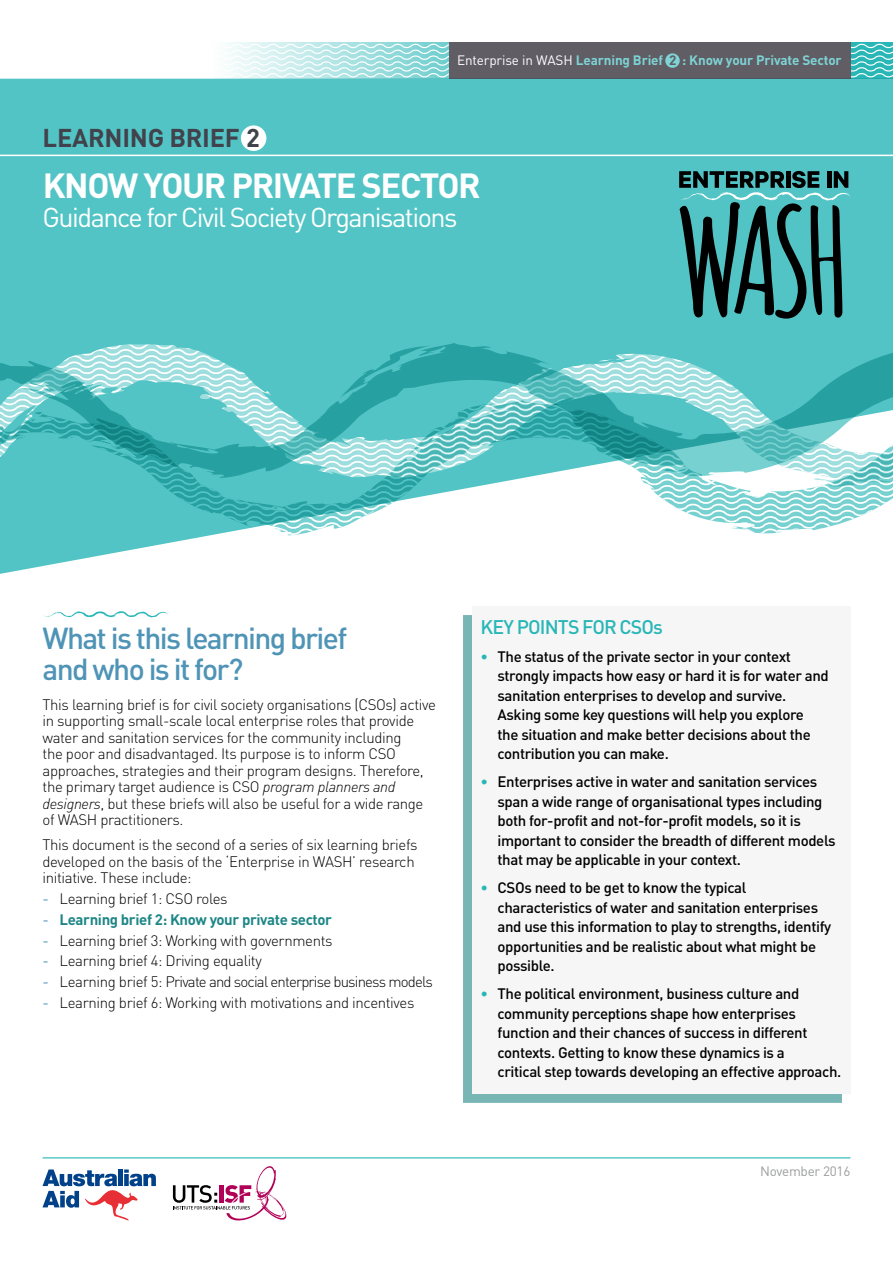
<style>
.page{position:relative;width:893px;height:1263px;background:#fff}
.page>*{position:absolute;margin:0;border:0;box-sizing:border-box;transform-origin:0 0}
.t1{font:700 34.5px "DINOT";letter-spacing:-.04em;color:#fff}
.t2{font:500 30px/31.5px "DINOT";letter-spacing:-.055em;color:#4f94b6}
.t3{font:27px "DINOT";letter-spacing:-.055em;color:#fff}
.t4{font:700 25.5px "DINOT";letter-spacing:-.01em;color:#41424b}
.t5{font:500 19.5px "DINOT";letter-spacing:-.045em;color:#28b6b7}
.t6{font:500 15px/19.5px "DINOT";letter-spacing:-.025em;color:#000}
.t7{font:300 15px/16.5px "DINOT";letter-spacing:-.025em;color:#000}
.t8{font:300 15px "DINOT";letter-spacing:-.055em;color:#000}
.t9{font:700 15px "DINOT";letter-spacing:-.025em;color:#1e8686}
.t10{font:700 13.5px "DINOT";letter-spacing:-.01em;color:#7ed3d4}
.t11{font:13.5px "DINOT";letter-spacing:-.02em;color:#9c9d9d}
.s1{font-weight:400;color:#fff}
.s2{color:#605d65}
.s3{font-style:italic}
.s4{font-weight:400;color:#4f94b6}
.s5{color:#28b6b7}
</style>
<div class="page">
<svg style="left:53px;top:42px;width:840px;height:37px"></svg>
<div style="left:449px;top:43px;width:401px;height:36px;background:#605d65"></div>
<div style="left:665px;top:53px;width:15px;height:15px;background:#7ed3d4;border-radius:50%"></div>
<svg style="left:0;top:79px;width:893px;height:495px;background:#67cacb"></svg>
<svg style="left:43px;top:1169px;width:113px;height:51px"></svg>
<svg style="left:173px;top:1166px;width:113px;height:54px"></svg>
<hr style="left:220px;top:1185px;width:4px;height:17px;background:#b10057">
<svg style="left:676px;top:171px;width:174px;height:148px;background:#377e7f"></svg>
<hr style="left:0;top:155px;width:893px;height:1px;background:#fff">
<hr style="left:43px;top:1157px;width:807px;height:1px;background:#28b6b7">
<div style="left:241px;top:125px;width:25px;height:26px;background:#fff;border-radius:50%"></div>
<svg style="left:43px;top:611px;width:125px;height:7px"></svg>
<div style="left:0;top:340px;width:893px;height:5px;background:#53c4c5"></div>
<svg style="left:0;top:519px;width:893px;height:21px"></svg>
<svg style="left:0;top:345px;width:893px;height:174px;background:#71c9ca"></svg>
<div style="left:463px;top:615px;width:378px;height:488px;background:#78b6b6"></div>
<div style="left:472px;top:606px;width:378px;height:487px;background:#f6f6f6"></div>
<p class="t10" style="left:457px;top:52px;width:386px"><span class="s1">Enterprise in WASH</span> Learning Brief <span class="s2">2</span> : Know your Private Sector</p>
<h3 class="t4" style="left:43px;top:121px;width:219px">LEARNING BRIEF 2</h3>
<h1 class="t1" style="left:43px;top:163px;width:440px">KNOW YOUR PRIVATE SECTOR</h1>
<h3 class="t3" style="left:43px;top:200px;width:417px">Guidance for Civil Society Organisations</h3>
<h2 class="t2" style="left:43px;top:622px;width:306px">What is this learning brief and who is it for?</h2>
<p class="t7" style="left:43px;top:696px;width:395px">This learning brief is for civil society organisations (CSOs) active in supporting small-scale local enterprise roles that provide water and sanitation services for the community including<br>the poor and disadvantaged. Its purpose is to inform CSO approaches, strategies and their program designs. Therefore, the primary target audience is CSO <span class="s3">program planners and designers</span>, but these briefs will also be useful for a wide range of WASH practitioners.</p>
<p class="t7" style="left:43px;top:836px;width:376px">This document is the second of a series of six learning briefs developed on the basis of the ‘Enterprise in WASH’ research initiative. These include:</p>
<p class="t7" style="left:43px;top:890px;width:187px"><span class="s4">-</span> Learning brief 1: CSO roles</p>
<p class="t9" style="left:43px;top:909px;width:291px"><span class="s4">-</span> Learning brief 2: Know your private sector</p>
<p class="t7" style="left:43px;top:932px;width:291px"><span class="s4">-</span> Learning brief 3: Working with governments</p>
<p class="t7" style="left:43px;top:952px;width:221px"><span class="s4">-</span> Learning brief 4: Driving equality</p>
<p class="t8" style="left:43px;top:972px;width:392px"><span class="s4">-</span> Learning brief 5: Private and social enterprise business models</p>
<p class="t7" style="left:43px;top:994px;width:373px"><span class="s4">-</span> Learning brief 6: Working with motivations and incentives</p>
<h3 class="t5" style="left:481px;top:614px;width:184px">KEY POINTS FOR CSOs</h3>
<p class="t6" style="left:497px;top:646px;width:333px;text-indent:-17px"><span class="s5">•</span> The status of the private sector in your context strongly impacts how easy or hard it is for water and sanitation enterprises to develop and survive.<br>Asking some key questions will help you explore<br>the situation and make better decisions about the contribution you can make.</p>
<p class="t6" style="left:497px;top:772px;width:340px;text-indent:-17px"><span class="s5">•</span> Enterprises active in water and sanitation services span a wide range of organisational types including both for-profit and not-for-profit models, so it is important to consider the breadth of different models that may be applicable in your context.</p>
<p class="t6" style="left:497px;top:878px;width:335px;text-indent:-17px"><span class="s5">•</span> CSOs need to be get to know the typical characteristics of water and sanitation enterprises and use this information to play to strengths, identify opportunities and be realistic about what might be possible.</p>
<p class="t6" style="left:497px;top:984px;width:345px;text-indent:-17px"><span class="s5">•</span> The political environment, business culture and community perceptions shape how enterprises function and their chances of success in different contexts. Getting to know these dynamics is a<br>critical step towards developing an effective approach.</p>
<p class="t11" style="left:760px;top:1163px;width:92px">November 2016</p>
</div>
